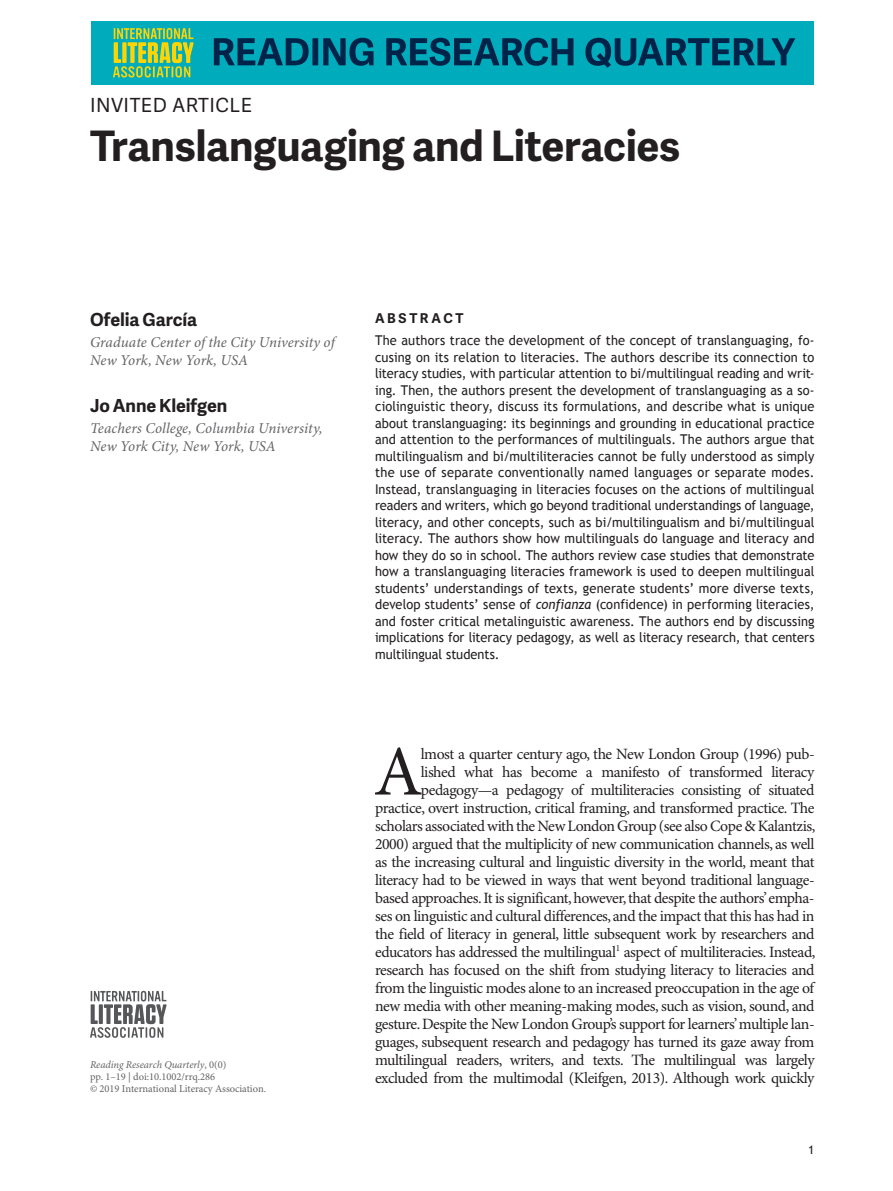
<style>
.page{position:relative;width:893px;height:1191px;background:#fff}
.page>*{position:absolute;margin:0;border:0;box-sizing:border-box;transform-origin:0 0}
.t1{font:71.1px "Minion Pro";color:#231f20}
.t2{font:700 42px "Adelle Sans";letter-spacing:-.01em;color:#231f20}
.t3{font:19.5px "Adelle Sans";letter-spacing:.025em;color:#231f20}
.t4{font:700 18px "Adelle Sans";letter-spacing:-.005em;color:#231f20}
.t5{font:15.75px/18px "Minion Pro";letter-spacing:-.03em;color:#231f20;text-align:right}
.t6{font:italic 15px/18px "Minion Pro";color:#636366}
.t7{font:13.5px/16.5px "Trebuchet MS";letter-spacing:-.005em;color:#231f20;text-align:justify;scale:.95 1}
.t8{font:700 13.5px "Adelle Sans";letter-spacing:.205em;color:#231f20}
.t9{font:12px "Trebuchet MS";color:#231f20}
.t10{font:10.5px/12px "Minion Pro";letter-spacing:-.005em;color:#636366}
.s1{font-style:italic}
</style>
<div class="page">
<svg style="left:90px;top:990px;width:77px;height:47px"></svg>
<div style="left:91px;top:21px;width:723px;height:64px;background:#00acbc"></div>
<svg style="left:113px;top:28px;width:81px;height:50px"></svg>
<svg style="left:214px;top:38px;width:581px;height:30px"></svg>
<h3 class="t3" style="left:90px;top:91px;width:163px">INVITED ARTICLE</h3>
<h2 class="t2" style="left:90px;top:116px;width:592px">Translanguaging and Literacies</h2>
<h3 class="t4" style="left:90px;top:306px;width:109px">Ofelia García</h3>
<p class="t6" style="left:90px;top:334px;width:246px">Graduate Center of the City University of<br>New York, New York, USA</p>
<h3 class="t4" style="left:90px;top:392px;width:139px">Jo Anne Kleifgen</h3>
<p class="t6" style="left:90px;top:419px;width:234px">Teachers College, Columbia University,<br>New York City, New York, USA</p>
<p class="t10" style="left:90px;top:1059px;width:178px"><span class="s1">Reading Research Quarterly</span>, 0(0)<br>pp. 1–19 | doi:10.1002/rrq.286<br>© 2019 International Literacy Association.</p>
<p class="t8" style="left:375px;top:308px;width:90px">ABSTRACT</p>
<p class="t7" style="left:375px;top:332px;width:464px">The authors trace the development of the concept of translanguaging, fo&shy;cusing on its relation to literacies. The authors describe its connection to literacy studies, with particular attention to bi/multilingual reading and writ&shy;ing. Then, the authors present the development of translanguaging as a so&shy;ciolinguistic theory, discuss its formulations, and describe what is unique about translanguaging: its beginnings and grounding in educational practice and attention to the performances of multilinguals. The authors argue that multilingualism and bi/multiliteracies cannot be fully understood as simply the use of separate conventionally named languages or separate modes.<br>Instead, translanguaging in literacies focuses on the actions of multilingual readers and writers, which go beyond traditional understandings of language, literacy, and other concepts, such as bi/multilingualism and bi/multilingual literacy. The authors show how multilinguals do language and literacy and how they do so in school. The authors review case studies that demonstrate how a translanguaging literacies framework is used to deepen multilingual students’ understandings of texts, generate students’ more diverse texts, develop students’ sense of <span class="s1">confianza</span> (confidence) in performing literacies, and foster critical metalinguistic awareness. The authors end by discussing implications for literacy pedagogy, as well as literacy research, that centers multilingual students.</p>
<h1 class="t1" style="left:374px;top:729px;width:51px">A</h1>
<p class="t5" style="left:375px;top:745px;width:442px">lmost a quarter century ago, the New London Group (1996) pub-<br>lished what has become a manifesto of transformed literacy pedagogy—a pedagogy of multiliteracies consisting of situated practice, overt instruction, critical framing, and transformed practice. The scholars associated with the New London Group (see also Cope &amp; Kalantzis, 2000) argued that the multiplicity of new communication channels, as well as the increasing cultural and linguistic diversity in the world, meant that literacy had to be viewed in ways that went beyond traditional language&shy;based approaches. It is significant, however, that despite the authors’ empha&shy;ses on linguistic and cultural differences, and the impact that this has had in the field of literacy in general, little subsequent work by researchers and educators has addressed the multilingual<sup>1</sup> aspect of multiliteracies. Instead, research has focused on the shift from studying literacy to literacies and from the linguistic modes alone to an increased preoccupation in the age of new media with other meaning-making modes, such as vision, sound, and gesture. Despite the New London Group’s support for learners’ multiple lan&shy;guages, subsequent research and pedagogy has turned its gaze away from multilingual readers, writers, and texts. The multilingual was largely excluded from the multimodal (Kleifgen, 2013). Although work quickly</p>
<p class="t9" style="left:808px;top:1142px;width:8px">1</p>
</div>
